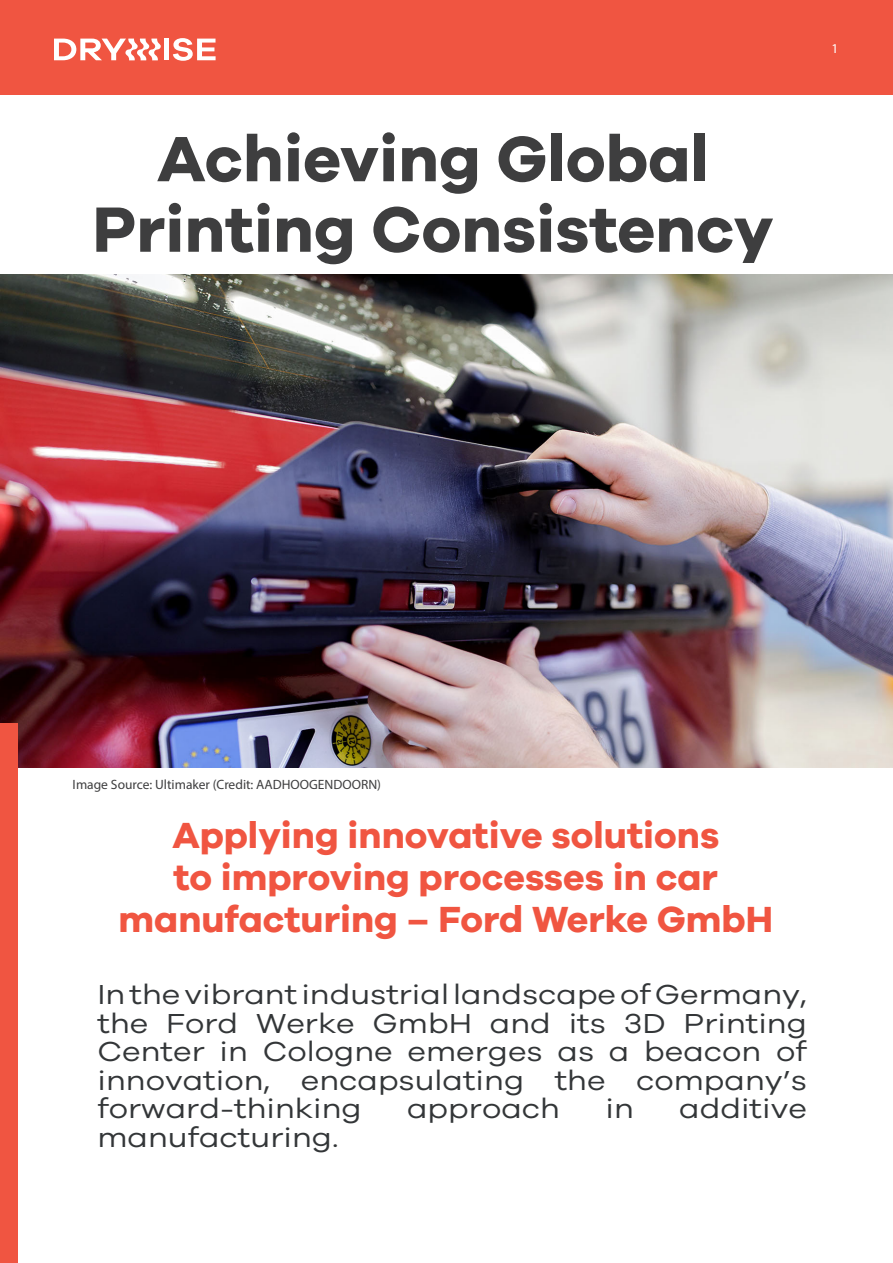
<style>
.page{position:relative;width:893px;height:1263px;background:#fff}
.page>*{position:absolute;margin:0;border:0;box-sizing:border-box;transform-origin:0 0}
.t1{font:700 66px/70.5px "Galano Grotesque";color:#3e3e3f;text-align:center}
.t2{font:700 37.5px/42px "Galano Grotesque";color:#f05541;text-align:center}
.t3{font:28.35px/28.5px "Galano Grotesque";color:#333638;text-align:justify;scale:1.12 1}
.t4{font:13.5px "Myriad Pro";color:#3e3e3f}
.t5{font:13.5px "Myriad Pro";color:#fff}
</style>
<div class="page">
<img style="left:0;top:274px;width:893px;height:493px">
<div style="left:0;top:0;width:893px;height:95px;background:#f05541"></div>
<div style="left:164px;top:39px;width:5px;height:21px;background:#fff"></div>
<svg style="left:173px;top:38px;width:43px;height:23px"></svg>
<svg style="left:54px;top:39px;width:107px;height:21px"></svg>
<div style="left:0;top:724px;width:17px;height:539px;background:#f05541"></div>
<p class="t1" style="left:93px;top:122px;width:682px">Achieving Global<br>Printing Consistency</p>
<p class="t5" style="left:831px;top:41px;width:8px">1</p>
<p class="t4" style="left:73px;top:776px;width:310px">Image Source: Ultimaker (Credit: AADHOOGENDOORN)</p>
<p class="t2" style="left:119px;top:814px;width:656px">Applying innovative solutions<br>to improving processes in car manufacturing – Ford Werke GmbH</p>
<p class="t3" style="left:98px;top:979px;width:635px">In the vibrant industrial landscape of Germany, the Ford Werke GmbH and its 3D Printing Center in Cologne emerges as a beacon of innovation, encapsulating the company’s forward-thinking</p>
<p class="t3" style="left:407px;top:1093px;width:138px">approach</p>
<p class="t3" style="left:605px;top:1093px;width:27px">in</p>
<p class="t3" style="left:679px;top:1093px;width:115px">additive</p>
<p class="t3" style="left:98px;top:1122px;width:217px">manufacturing.</p>
</div>
